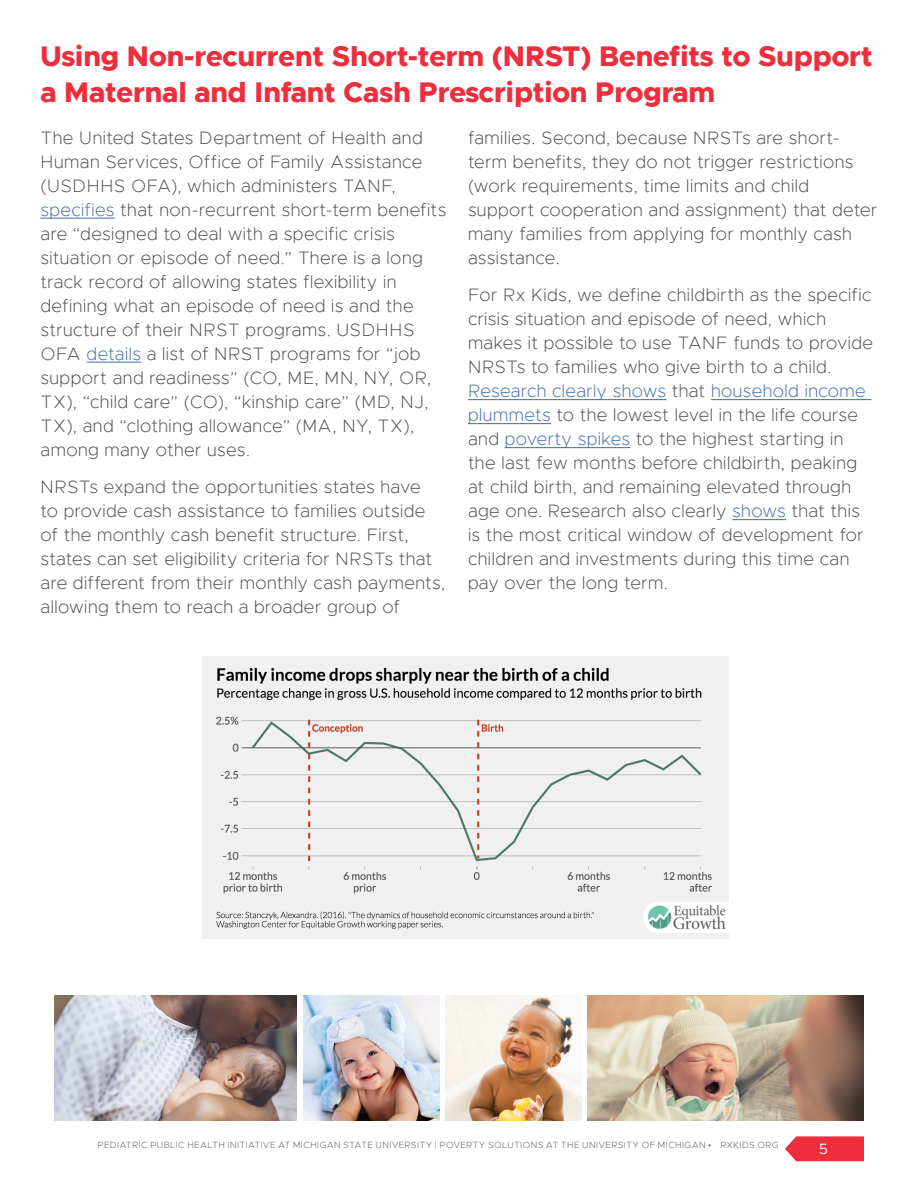
<style>
.page{position:relative;width:918px;height:1188px;background:#fff}
.page>*{position:absolute;margin:0;border:0;box-sizing:border-box;transform-origin:0 0}
.t1{font:800 28.5px/36px "Metropolis";color:#ee2e3c}
.Body_Text{font:200 18px/24px "Metropolis";letter-spacing:.02em;color:#4b4c4d}
.t2{font:15px "Metropolis";color:#fff}
.t3{font:200 9px "Metropolis";letter-spacing:.03em;color:#4b4c4d}
.s1{color:#436da8}
</style>
<div class="page">
<svg style="left:785px;top:1136px;width:79px;height:25px"></svg>
<hr style="left:40px;top:218px;width:75px;height:1px;background:#436da8">
<hr style="left:87px;top:362px;width:54px;height:1px;background:#436da8">
<hr style="left:468px;top:399px;width:199px;height:1px;background:#436da8">
<hr style="left:711px;top:399px;width:161px;height:1px;background:#436da8">
<hr style="left:468px;top:423px;width:83px;height:1px;background:#436da8">
<hr style="left:505px;top:447px;width:125px;height:1px;background:#436da8">
<hr style="left:732px;top:519px;width:54px;height:1px;background:#436da8">
<img style="left:202px;top:656px;width:527px;height:283px">
<img style="left:446px;top:995px;width:135px;height:125px">
<img style="left:304px;top:995px;width:135px;height:125px">
<img style="left:587px;top:995px;width:277px;height:125px">
<img style="left:54px;top:995px;width:243px;height:125px">
<p class="t1" style="left:40px;top:38px;width:834px">Using Non-recurrent Short-term (NRST) Benefits to Support a Maternal and Infant Cash Prescription Program</p>
<p class="Body_Text" style="left:40px;top:126px;width:407px">The United States Department of Health and Human Services, Office of Family Assistance (USDHHS OFA), which administers TANF, <span class="s1">specifies</span> that non-recurrent short-term benefits are “designed to deal with a specific crisis situation or episode of need.” There is a long track record of allowing states flexibility in defining what an episode of need is and the structure of their NRST programs. USDHHS OFA <span class="s1">details</span> a list of NRST programs for “job support and readiness” (CO, ME, MN, NY, OR, TX), “child care” (CO), “kinship care” (MD, NJ, TX), and “clothing allowance” (MA, NY, TX), among many other uses.</p>
<p class="Body_Text" style="left:40px;top:475px;width:406px">NRSTs expand the opportunities states have<br>to provide cash assistance to families outside of the monthly cash benefit structure. First, states can set eligibility criteria for NRSTs that are different from their monthly cash payments, allowing them to reach a broader group of</p>
<p class="Body_Text" style="left:468px;top:126px;width:411px">families. Second, because NRSTs are short&shy;term benefits, they do not trigger restrictions (work requirements, time limits and child support cooperation and assignment) that deter many families from applying for monthly cash assistance.</p>
<p class="Body_Text" style="left:468px;top:283px;width:407px">For Rx Kids, we define childbirth as the specific crisis situation and episode of need, which makes it possible to use TANF funds to provide NRSTs to families who give birth to a child.<br><span class="s1">Research clearly shows</span> that <span class="s1">household income plummets</span> to the lowest level in the life course and <span class="s1">poverty spikes</span> to the highest starting in the last few months before childbirth, peaking at child birth, and remaining elevated through age one. Research also clearly <span class="s1">shows</span> that this is the most critical window of development for children and investments during this time can pay over the long term.</p>
<p class="t3" style="left:98px;top:1139px;width:683px">PEDIATRIC PUBLIC HEALTH INITIATIVE AT MICHIGAN STATE UNIVERSITY | POVERTY SOLUTIONS AT THE UNIVERSITY OF MICHIGAN • RXKIDS.ORG</p>
<p class="t2" style="left:819px;top:1140px;width:10px">5</p>
</div>
